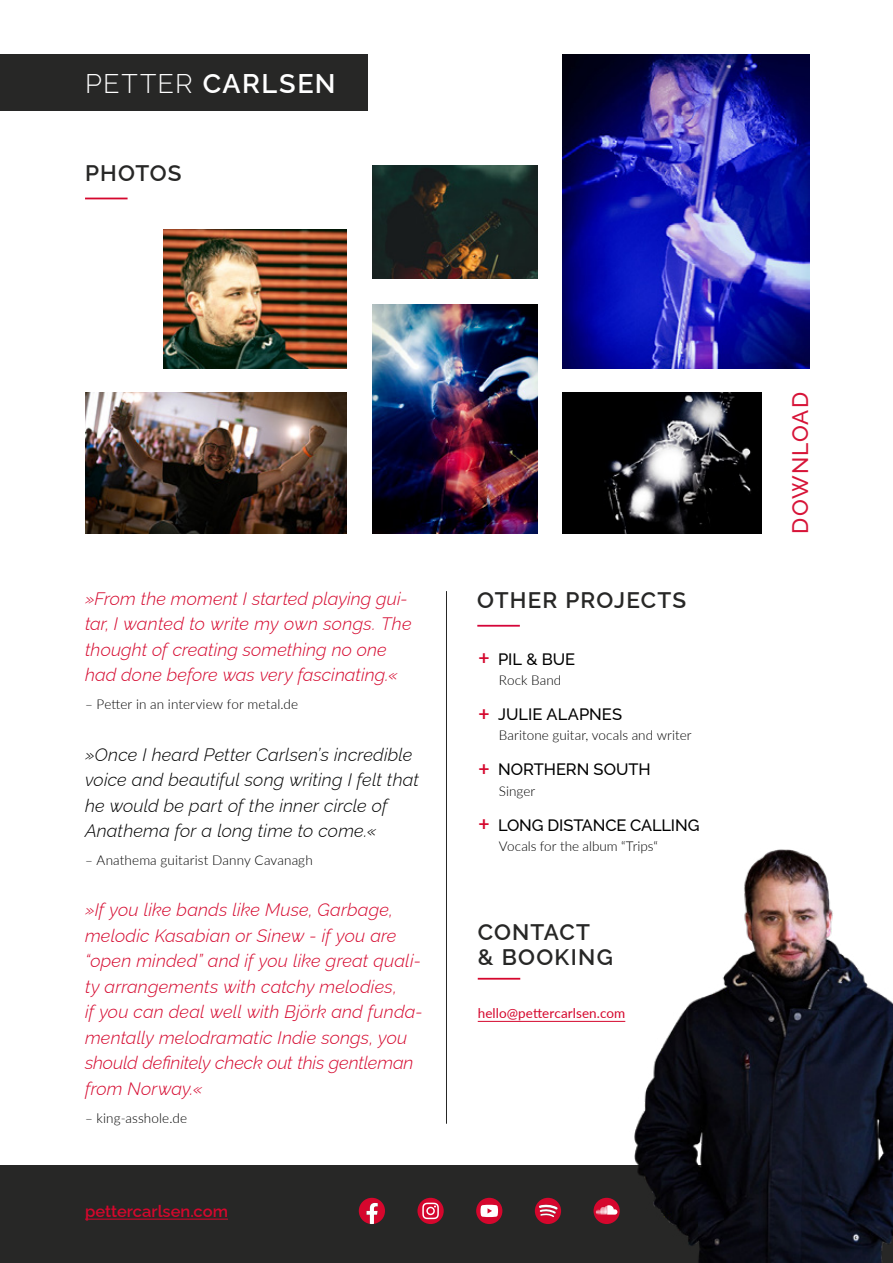
<style>
.page{position:relative;width:893px;height:1263px;background:#fff}
.page>*{position:absolute;margin:0;border:0;box-sizing:border-box;transform-origin:0 0}
.t1{font:600 27px "Raleway";letter-spacing:.055em;color:#fff}
.t2{font:600 22.5px/25.5px "Raleway";letter-spacing:.05em;color:#272726}
.t3{font:500 22.5px "Raleway";letter-spacing:.05em;color:#d71438}
.t4{font:italic 300 18px/25.5px "Raleway";letter-spacing:.005em;color:#d5072d}
.t5{font:italic 300 18px/25.5px "Raleway";letter-spacing:.01em;color:#000}
.t6{font:500 16.5px "Raleway";letter-spacing:-.005em;color:#000}
.t7{font:600 16.5px "Raleway";color:#d5072d}
.t8{font:300 13.5px "Lato";letter-spacing:.005em;color:#000}
.t9{font:13.5px "Lato";letter-spacing:.005em;color:#d5072d}
.s1{font-weight:300}
.s2{font-weight:400;font-size:30px;color:#d5072d}
</style>
<div class="page">
<div style="left:0;top:54px;width:368px;height:57px;background:#272726"></div>
<img style="left:163px;top:229px;width:183px;height:140px">
<img style="left:563px;top:392px;width:198px;height:142px">
<img style="left:372px;top:166px;width:165px;height:112px">
<img style="left:372px;top:304px;width:165px;height:230px">
<img style="left:85px;top:392px;width:261px;height:142px">
<img style="left:563px;top:54px;width:246px;height:315px">
<div style="left:0;top:1165px;width:893px;height:98px;background:#272726"></div>
<hr style="left:478px;top:978px;width:42px;height:2px;background:#d5072d">
<hr style="left:85px;top:198px;width:43px;height:1px;background:#d5072d">
<hr style="left:477px;top:625px;width:43px;height:2px;background:#d50539">
<hr style="left:478px;top:1021px;width:147px;height:1px;background:#d5072d">
<hr style="left:446px;top:591px;width:1px;height:533px;background:#272726">
<img style="left:621px;top:849px;width:272px;height:414px">
<hr style="left:85px;top:1219px;width:143px;height:1px;background:#d5072d">
<svg style="left:359px;top:1198px;width:26px;height:26px"></svg>
<svg style="left:417px;top:1198px;width:27px;height:26px"></svg>
<svg style="left:422px;top:1203px;width:17px;height:16px"></svg>
<div style="left:476px;top:1198px;width:26px;height:26px;background:#d5072d;border-radius:50%"></div>
<svg style="left:481px;top:1205px;width:17px;height:12px"></svg>
<svg style="left:535px;top:1198px;width:26px;height:26px"></svg>
<svg style="left:593px;top:1198px;width:27px;height:26px"></svg>
<svg style="left:596px;top:1205px;width:21px;height:9px"></svg>
<h1 class="t1" style="left:85px;top:62px;width:252px"><span class="s1">PETTER</span> CARLSEN</h1>
<p class="t2" style="left:85px;top:158px;width:98px">PHOTOS</p>
<p class="t4" style="left:85px;top:584px;width:328px">»From the moment I started playing gui&shy;tar, I wanted to write my own songs. The thought of creating something no one had done before was very fascinating.«</p>
<p class="t8" style="left:85px;top:695px;width:215px">– Petter in an interview for metal.de</p>
<p class="t5" style="left:85px;top:739px;width:335px">»Once I heard Petter Carlsen’s incredible voice and beautiful song writing I felt that he would be part of the inner circle of Anathema for a long time to come.«</p>
<p class="t8" style="left:85px;top:850px;width:229px">– Anathema guitarist Danny Cavanagh</p>
<p class="t4" style="left:85px;top:895px;width:339px">»If you like bands like Muse, Garbage, melodic Kasabian or Sinew - if you are “open minded” and if you like great quali&shy;ty arrangements with catchy melodies,<br>if you can deal well with Björk and funda&shy;mentally melodramatic Indie songs, you should definitely check out this gentleman from Norway.«</p>
<p class="t8" style="left:85px;top:1108px;width:104px">– king-asshole.de</p>
<p class="t7" style="left:85px;top:1198px;width:144px">pettercarlsen.com</p>
<p class="t2" style="left:477px;top:585px;width:210px">OTHER PROJECTS</p>
<p class="t6" style="left:478px;top:646px;width:99px"><span class="s2">+</span> PIL &amp; BUE</p>
<p class="t8" style="left:499px;top:671px;width:64px">Rock Band</p>
<p class="t6" style="left:478px;top:701px;width:146px"><span class="s2">+</span> JULIE ALAPNES</p>
<p class="t8" style="left:499px;top:726px;width:194px">Baritone guitar, vocals and writer</p>
<p class="t6" style="left:478px;top:756px;width:174px"><span class="s2">+</span> NORTHERN SOUTH</p>
<p class="t8" style="left:499px;top:781px;width:38px">Singer</p>
<p class="t6" style="left:478px;top:812px;width:223px"><span class="s2">+</span> LONG DISTANCE CALLING</p>
<p class="t8" style="left:499px;top:837px;width:160px">Vocals for the album “Trips“</p>
<p class="t2" style="left:478px;top:917px;width:137px">CONTACT<br>&amp; BOOKING</p>
<p class="t9" style="left:478px;top:1004px;width:149px">hello@pettercarlsen.com</p>
<p class="t3" style="left:782px;top:534px;width:143px;rotate:-90deg">DOWNLOAD</p>
</div>
